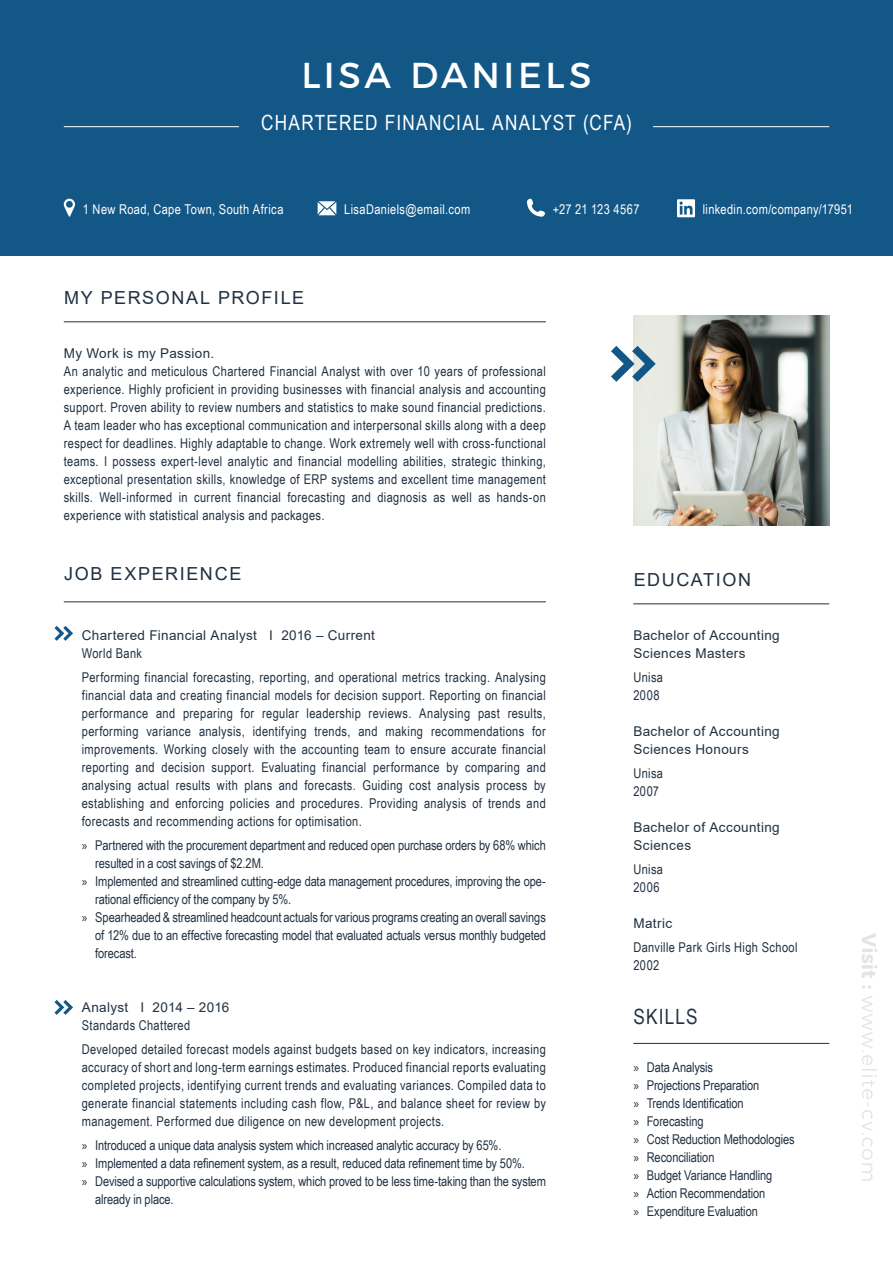
<style>
.page{position:relative;width:893px;height:1263px;background:#fff}
.page>*{position:absolute;margin:0;border:0;box-sizing:border-box;transform-origin:0 0}
.t1{font:36px "Montserrat";letter-spacing:.1em;color:#fff}
.t2{font:21px "Arial Narrow";letter-spacing:.06em;color:#fff}
.Head_14pt{font:21px "Arial Narrow";letter-spacing:.055em;color:#213142}
.Head_14pt-2{font:18px "Arial";letter-spacing:.09em;color:#213142}
.Copy_Text_8pt{font:13.5px/18px "Arial Narrow";letter-spacing:-.005em;color:#213142;text-align:justify}
.Copy_Text_8pt-2{font:13.5px/18px "Arial";letter-spacing:.025em;color:#213142}
.t3{font:13.5px "Arial Narrow";letter-spacing:.025em;color:#fff}
.Copy_Text_8pt-3{font:13.5px "Arial Narrow";letter-spacing:.03em;color:#213142}
.Copy_Text_8pt-4{font:13.5px "Arial Narrow";letter-spacing:.025em;color:#213142}
.s1{font-family:"Myriad Pro"}
</style>
<div class="page">
<div style="left:0;top:0;width:893px;height:256px;background:#135787"></div>
<svg style="left:527px;top:199px;width:18px;height:18px"></svg>
<svg style="left:318px;top:201px;width:18px;height:14px"></svg>
<svg style="left:677px;top:199px;width:18px;height:18px"></svg>
<svg style="left:64px;top:199px;width:11px;height:18px"></svg>
<hr style="left:64px;top:126px;width:765px;height:1px;background:#fff">
<div style="left:240px;top:110px;width:413px;height:30px;background:#135787"></div>
<svg style="left:862px;top:933px;width:15px;height:248px"></svg>
<img style="left:633px;top:316px;width:196px;height:210px">
<hr style="left:64px;top:321px;width:482px;height:1px;background:#213142">
<hr style="left:64px;top:601px;width:482px;height:1px;background:#213142">
<hr style="left:633px;top:603px;width:196px;height:1px;background:#213142">
<hr style="left:633px;top:1043px;width:196px;height:1px;background:#213142">
<svg style="left:54px;top:626px;width:19px;height:15px"></svg>
<svg style="left:611px;top:346px;width:45px;height:36px"></svg>
<svg style="left:54px;top:1000px;width:19px;height:15px"></svg>
<h1 class="t1" style="left:301px;top:46px;width:292px">LISA DANIELS</h1>
<h2 class="t2" style="left:261px;top:107px;width:372px">CHARTERED FINANCIAL ANALYST (CFA)</h2>
<p class="t3" style="left:83px;top:199px;width:202px">1 New Road, Cape Town, South Africa</p>
<p class="t3" style="left:344px;top:199px;width:128px">LisaDaniels@email.com</p>
<p class="t3" style="left:553px;top:199px;width:88px">+27 21 123 4567</p>
<p class="t3" style="left:703px;top:199px;width:152px">linkedin.com/company/17951</p>
<p class="Head_14pt-2" style="left:64px;top:285px;width:242px">MY PERSONAL PROFILE</p>
<p class="Copy_Text_8pt-2" style="left:64px;top:344px;width:152px">My Work is my Passion.</p>
<p class="Copy_Text_8pt" style="left:64px;top:362px;width:484px">An analytic and meticulous Chartered Financial Analyst with over 10 years of professional experience. Highly proficient in providing businesses with financial analysis and accounting support. Proven ability to review numbers and statistics to make sound financial predictions.<br>A team leader who has exceptional communication and interpersonal skills along with a deep respect for deadlines. Highly adaptable to change. Work extremely well with cross-functional teams. I possess expert-level analytic and financial modelling abilities, strategic thinking, exceptional presentation skills, knowledge of ERP systems and excellent time management skills. Well-informed in current financial forecasting and diagnosis as well as hands-on experience with statistical analysis and packages.</p>
<p class="Head_14pt-2" style="left:64px;top:561px;width:179px">JOB EXPERIENCE</p>
<p class="Copy_Text_8pt-2" style="left:82px;top:626px;width:295px">Chartered Financial Analyst I 2016 – Current</p>
<p class="Copy_Text_8pt-3" style="left:82px;top:643px;width:62px">World Bank</p>
<p class="Copy_Text_8pt" style="left:82px;top:668px;width:466px">Performing financial forecasting, reporting, and operational metrics tracking. Analysing financial data and creating financial models for decision support. Reporting on financial performance and preparing for regular leadership reviews. Analysing past results, performing variance analysis, identifying trends, and making recommendations for improvements. Working closely with the accounting team to ensure accurate financial reporting and decision support. Evaluating financial performance by comparing and analysing actual results with plans and forecasts. Guiding cost analysis process by establishing and enforcing policies and procedures. Providing analysis of trends and forecasts and recommending actions for optimisation.</p>
<p class="Copy_Text_8pt" style="left:95px;top:836px;width:452px;text-indent:-14px"><span class="s1">»</span> Partnered with the procurement department and reduced open purchase orders by 68% which resulted in a cost savings of $2.2M.</p>
<p class="Copy_Text_8pt" style="left:95px;top:872px;width:452px;text-indent:-14px"><span class="s1">»</span> Implemented and streamlined cutting-edge data management procedures, improving the ope&shy;rational efficiency of the company by 5%.</p>
<p class="Copy_Text_8pt" style="left:95px;top:908px;width:452px;text-indent:-14px"><span class="s1">»</span> Spearheaded &amp; streamlined headcount actuals for various programs creating an overall savings of 12% due to an effective forecasting model that evaluated actuals versus monthly budgeted forecast.</p>
<p class="Copy_Text_8pt-2" style="left:82px;top:998px;width:149px">Analyst I 2014 – 2016</p>
<p class="Copy_Text_8pt-4" style="left:82px;top:1015px;width:110px">Standards Chattered</p>
<p class="Copy_Text_8pt" style="left:82px;top:1040px;width:466px">Developed detailed forecast models against budgets based on key indicators, increasing accuracy of short and long-term earnings estimates. Produced financial reports evaluating completed projects, identifying current trends and evaluating variances. Compiled data to generate financial statements including cash flow, P&amp;L, and balance sheet for review by management. Performed due diligence on new development projects.</p>
<p class="Copy_Text_8pt" style="left:82px;top:1136px;width:421px"><span class="s1">»</span> Introduced a unique data analysis system which increased analytic accuracy by 65%.</p>
<p class="Copy_Text_8pt" style="left:82px;top:1154px;width:445px"><span class="s1">»</span> Implemented a data refinement system, as a result, reduced data refinement time by 50%.</p>
<p class="Copy_Text_8pt" style="left:95px;top:1172px;width:452px;text-indent:-14px"><span class="s1">»</span> Devised a supportive calculations system, which proved to be less time-taking than the system already in place.</p>
<p class="Head_14pt-2" style="left:634px;top:567px;width:119px">EDUCATION</p>
<p class="Copy_Text_8pt-2" style="left:633px;top:626px;width:148px">Bachelor of Accounting<br>Sciences Masters</p>
<p class="Copy_Text_8pt" style="left:633px;top:668px;width:31px">Unisa</p>
<p class="Copy_Text_8pt" style="left:633px;top:686px;width:28px">2008</p>
<p class="Copy_Text_8pt-2" style="left:633px;top:722px;width:148px">Bachelor of Accounting<br>Sciences Honours</p>
<p class="Copy_Text_8pt" style="left:633px;top:764px;width:31px">Unisa</p>
<p class="Copy_Text_8pt" style="left:633px;top:782px;width:27px">2007</p>
<p class="Copy_Text_8pt-2" style="left:633px;top:818px;width:148px">Bachelor of Accounting<br>Sciences</p>
<p class="Copy_Text_8pt" style="left:633px;top:860px;width:31px">Unisa</p>
<p class="Copy_Text_8pt" style="left:633px;top:878px;width:28px">2006</p>
<p class="Copy_Text_8pt-2" style="left:633px;top:914px;width:40px">Matric</p>
<p class="Copy_Text_8pt-3" style="left:633px;top:937px;width:166px">Danville Park Girls High School</p>
<p class="Copy_Text_8pt" style="left:633px;top:956px;width:27px">2002</p>
<p class="Head_14pt" style="left:633px;top:1001px;width:66px">SKILLS</p>
<p class="Copy_Text_8pt" style="left:633px;top:1058px;width:81px"><span class="s1">»</span> Data Analysis</p>
<p class="Copy_Text_8pt" style="left:633px;top:1076px;width:127px"><span class="s1">»</span> Projections Preparation</p>
<p class="Copy_Text_8pt" style="left:633px;top:1094px;width:112px"><span class="s1">»</span> Trends Identification</p>
<p class="Copy_Text_8pt" style="left:633px;top:1112px;width:72px"><span class="s1">»</span> Forecasting</p>
<p class="Copy_Text_8pt" style="left:633px;top:1130px;width:163px"><span class="s1">»</span> Cost Reduction Methodologies</p>
<p class="Copy_Text_8pt" style="left:633px;top:1148px;width:83px"><span class="s1">»</span> Reconciliation</p>
<p class="Copy_Text_8pt" style="left:633px;top:1166px;width:140px"><span class="s1">»</span> Budget Variance Handling</p>
<p class="Copy_Text_8pt" style="left:633px;top:1184px;width:134px"><span class="s1">»</span> Action Recommendation</p>
<p class="Copy_Text_8pt" style="left:633px;top:1202px;width:126px"><span class="s1">»</span> Expenditure Evaluation</p>
</div>
